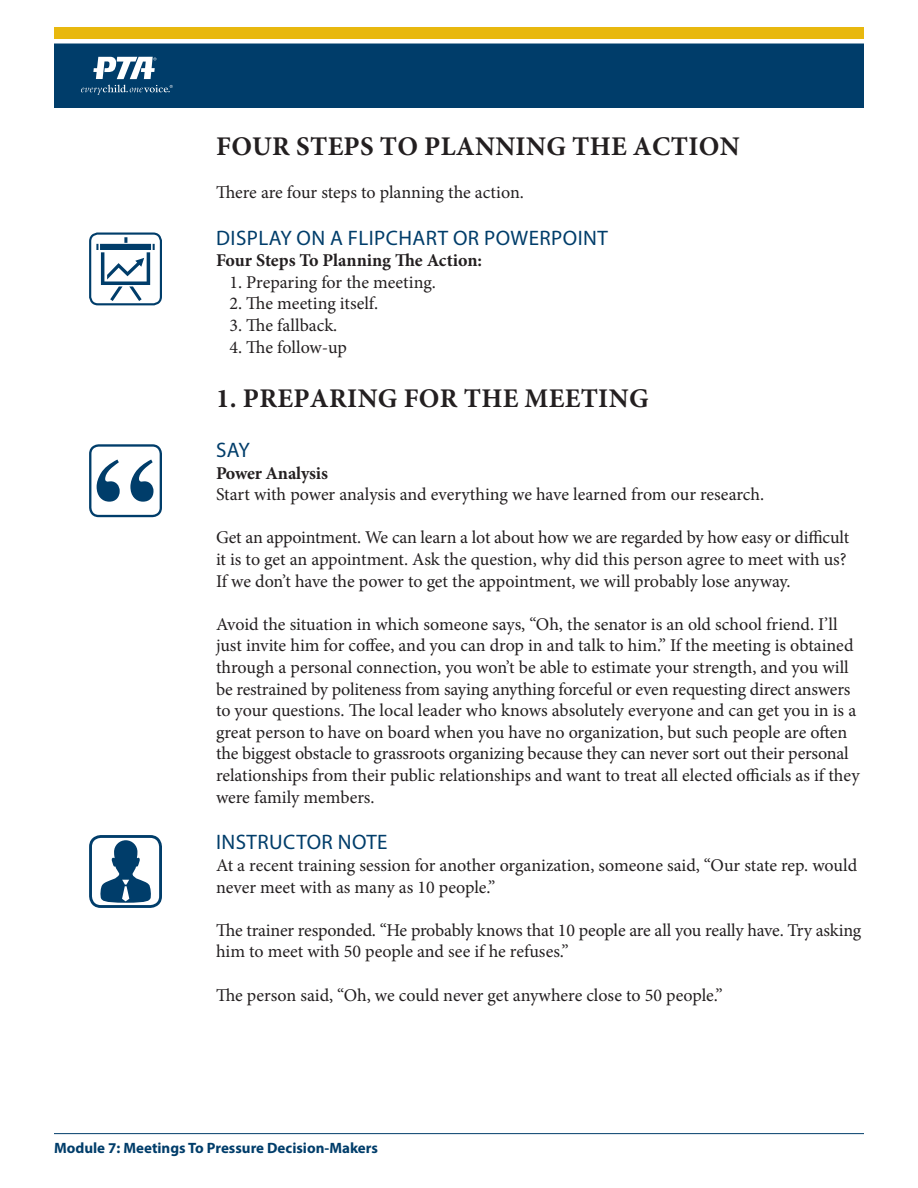
<style>
.page{position:relative;width:918px;height:1188px;background:#fff}
.page>*{position:absolute;margin:0;border:0;box-sizing:border-box;transform-origin:0 0}
.Subject_Sub-head{font:700 27px "Minion Pro";letter-spacing:.01em;color:#231f20}
.Item_Head{font:21px "Myriad Pro";letter-spacing:.02em;color:#003d6a}
.t1{font:18px/21.6px "Minion Pro";letter-spacing:-.005em;color:#231f20}
.Body_text{font:700 18px "Minion Pro";letter-spacing:-.01em;color:#231f20}
.t2{font:700 15px "Myriad Pro";color:#003d6a}
</style>
<div class="page">
<div style="left:54px;top:27px;width:810px;height:13px;background:#e8b80e"></div>
<svg style="left:54px;top:39px;width:810px;height:69px;background:#114a74"></svg>
<svg style="left:81px;top:85px;width:92px;height:10px"></svg>
<svg style="left:93px;top:57px;width:63px;height:22px"></svg>
<hr style="left:54px;top:1133px;width:810px;height:1px;background:#003d6a">
<div style="left:89px;top:233px;width:73px;height:72px;border:2px solid #003d6a;border-radius:8px"></div>
<svg style="left:96px;top:237px;width:59px;height:64px"></svg>
<div style="left:89px;top:835px;width:73px;height:73px;border:3px solid #003d6a;border-radius:10px"></div>
<svg style="left:100px;top:840px;width:51px;height:63px"></svg>
<div style="left:89px;top:444px;width:73px;height:73px;border:2px solid #003d6a;border-radius:8px"></div>
<svg style="left:97px;top:460px;width:57px;height:42px"></svg>
<p class="Subject_Sub-head" style="left:216px;top:127px;width:525px">FOUR STEPS TO PLANNING THE ACTION</p>
<p class="t1" style="left:216px;top:181px;width:309px">There are four steps to planning the action.</p>
<p class="Item_Head" style="left:216px;top:225px;width:393px">DISPLAY ON A FLIPCHART OR POWERPOINT</p>
<p class="Body_text" style="left:216px;top:248px;width:268px">Four Steps To Planning The Action:</p>
<p class="t1" style="left:230px;top:271px;width:208px">1. Preparing for the meeting.</p>
<p class="t1" style="left:230px;top:293px;width:150px">2. The meeting itself.</p>
<p class="t1" style="left:230px;top:315px;width:109px">3. The fallback.</p>
<p class="t1" style="left:230px;top:336px;width:119px">4. The follow-up</p>
<p class="Subject_Sub-head" style="left:216px;top:379px;width:434px">1. PREPARING FOR THE MEETING</p>
<p class="Item_Head" style="left:216px;top:437px;width:35px">SAY</p>
<p class="Body_text" style="left:216px;top:460px;width:113px">Power Analysis</p>
<p class="t1" style="left:216px;top:484px;width:550px">Start with power analysis and everything we have learned from our research.</p>
<p class="t1" style="left:216px;top:527px;width:635px">Get an appointment. We can learn a lot about how we are regarded by how easy or difficult it is to get an appointment. Ask the question, why did this person agree to meet with us?<br>If we don’t have the power to get the appointment, we will probably lose anyway.</p>
<p class="t1" style="left:216px;top:613px;width:645px">Avoid the situation in which someone says, “Oh, the senator is an old school friend. I’ll just invite him for coffee, and you can drop in and talk to him.” If the meeting is obtained through a personal connection, you won’t be able to estimate your strength, and you will be restrained by politeness from saying anything forceful or even requesting direct answers to your questions. The local leader who knows absolutely everyone and can get you in is a great person to have on board when you have no organization, but such people are often the biggest obstacle to grassroots organizing because they can never sort out their personal relationships from their public relationships and want to treat all elected officials as if they were family members.</p>
<p class="Item_Head" style="left:216px;top:829px;width:173px">INSTRUCTOR NOTE</p>
<p class="t1" style="left:216px;top:855px;width:643px">At a recent training session for another organization, someone said, “Our state rep. would never meet with as many as 10 people.”</p>
<p class="t1" style="left:216px;top:919px;width:647px">The trainer responded. “He probably knows that 10 people are all you really have. Try asking him to meet with 50 people and see if he refuses.”</p>
<p class="t1" style="left:216px;top:984px;width:508px">The person said, “Oh, we could never get anywhere close to 50 people.”</p>
<p class="t2" style="left:54px;top:1138px;width:326px">Module 7: Meetings To Pressure Decision-Makers</p>
</div>
